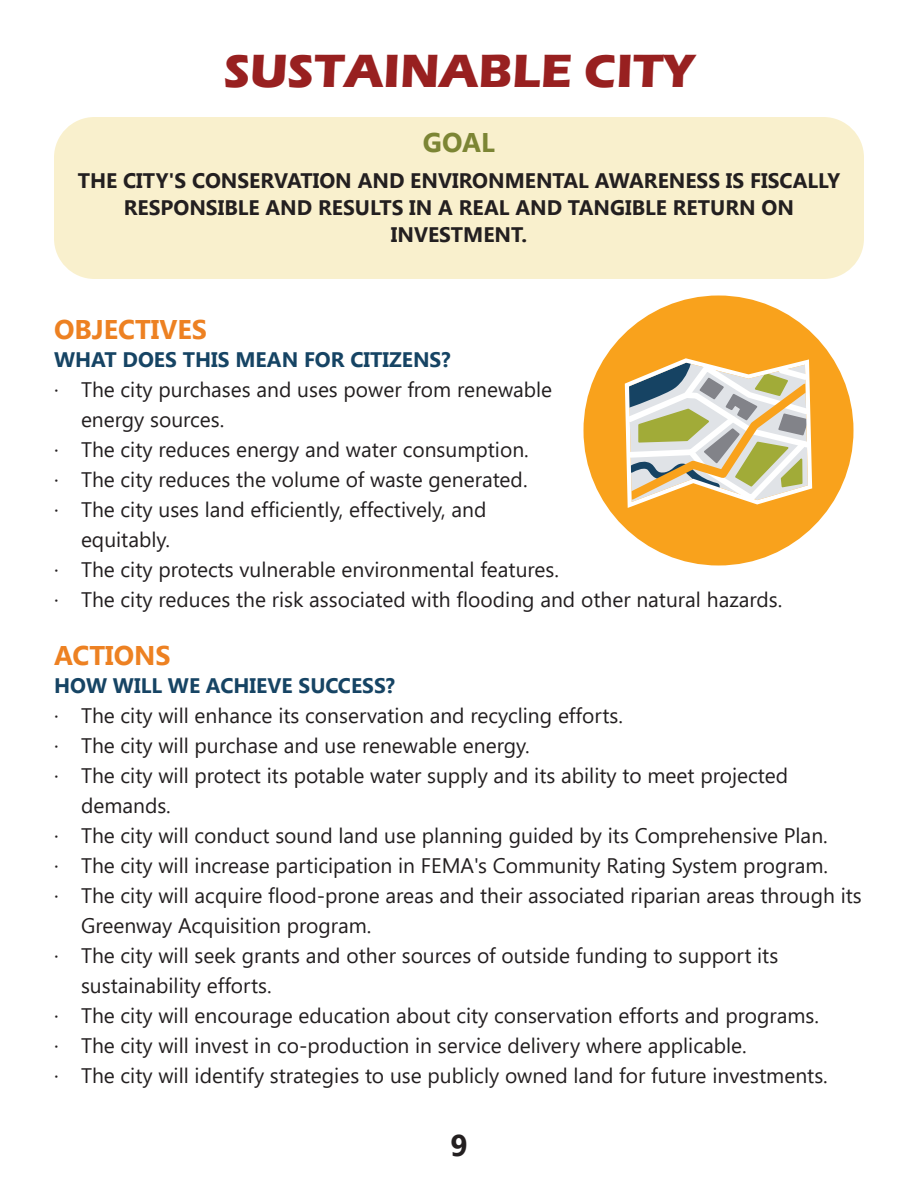
<style>
.page{position:relative;width:918px;height:1188px;background:#fff}
.page>*{position:absolute;margin:0;border:0;box-sizing:border-box;transform-origin:0 0}
.Header_-_Small{font:700 48px "Eras ITC";color:#982020}
.Table_of_Contents{font:700 30px "Segoe UI";color:#231f20}
.t1{font:700 27px "Segoe UI";color:#ed8122}
.Title_-_Color{font:700 27px "Segoe UI";color:#7c8534}
.t2{font:21px/30px "Segoe UI";color:#231f20}
.t3{font:700 21px/27px "Segoe UI";color:#231f20;text-align:center}
.Paragraph_Style_2{font:700 21px "Segoe UI";color:#164464}
</style>
<div class="page">
<div style="left:54px;top:117px;width:810px;height:162px;background:#f9f0cd;border-radius:40px"></div>
<div style="left:584px;top:296px;width:270px;height:270px;background:#f9a21c;border-radius:50%"></div>
<svg style="left:624px;top:358px;width:189px;height:150px"></svg>
<p class="Header_-_Small" style="left:224px;top:44px;width:472px">SUSTAINABLE CITY</p>
<p class="Title_-_Color" style="left:423px;top:127px;width:74px">GOAL</p>
<p class="t3" style="left:78px;top:168px;width:764px">THE CITY'S CONSERVATION AND ENVIRONMENTAL AWARENESS IS FISCALLY<br>RESPONSIBLE AND RESULTS IN A REAL AND TANGIBLE RETURN ON<br>INVESTMENT.</p>
<p class="t1" style="left:54px;top:314px;width:154px">OBJECTIVES</p>
<p class="Paragraph_Style_2" style="left:54px;top:348px;width:398px">WHAT DOES THIS MEAN FOR CITIZENS?</p>
<p class="t2" style="left:81px;top:375px;width:473px;text-indent:-27px">· The city purchases and uses power from renewable energy sources.</p>
<p class="t2" style="left:54px;top:435px;width:476px">· The city reduces energy and water consumption.</p>
<p class="t2" style="left:54px;top:465px;width:475px">· The city reduces the volume of waste generated.</p>
<p class="t2" style="left:81px;top:495px;width:407px;text-indent:-27px">· The city uses land efficiently, effectively, and equitably.</p>
<p class="t2" style="left:54px;top:555px;width:507px">· The city protects vulnerable environmental features.</p>
<p class="t2" style="left:54px;top:585px;width:730px">· The city reduces the risk associated with flooding and other natural hazards.</p>
<p class="t1" style="left:54px;top:640px;width:118px">ACTIONS</p>
<p class="Paragraph_Style_2" style="left:54px;top:674px;width:343px">HOW WILL WE ACHIEVE SUCCESS?</p>
<p class="t2" style="left:54px;top:701px;width:570px">· The city will enhance its conservation and recycling efforts.</p>
<p class="t2" style="left:54px;top:731px;width:477px">· The city will purchase and use renewable energy.</p>
<p class="t2" style="left:81px;top:761px;width:709px;text-indent:-27px">· The city will protect its potable water supply and its ability to meet projected demands.</p>
<p class="t2" style="left:54px;top:821px;width:775px">· The city will conduct sound land use planning guided by its Comprehensive Plan.</p>
<p class="t2" style="left:54px;top:851px;width:776px">· The city will increase participation in FEMA's Community Rating System program.</p>
<p class="t2" style="left:81px;top:881px;width:782px;text-indent:-27px">· The city will acquire flood-prone areas and their associated riparian areas through its<br>Greenway Acquisition program.</p>
<p class="t2" style="left:81px;top:941px;width:699px;text-indent:-27px">· The city will seek grants and other sources of outside funding to support its sustainability efforts.</p>
<p class="t2" style="left:54px;top:1001px;width:766px">· The city will encourage education about city conservation efforts and programs.</p>
<p class="t2" style="left:54px;top:1031px;width:694px">· The city will invest in co-production in service delivery where applicable.</p>
<p class="t2" style="left:54px;top:1061px;width:775px">· The city will identify strategies to use publicly owned land for future investments.</p>
<p class="Table_of_Contents" style="left:450px;top:1128px;width:19px">9</p>
</div>
